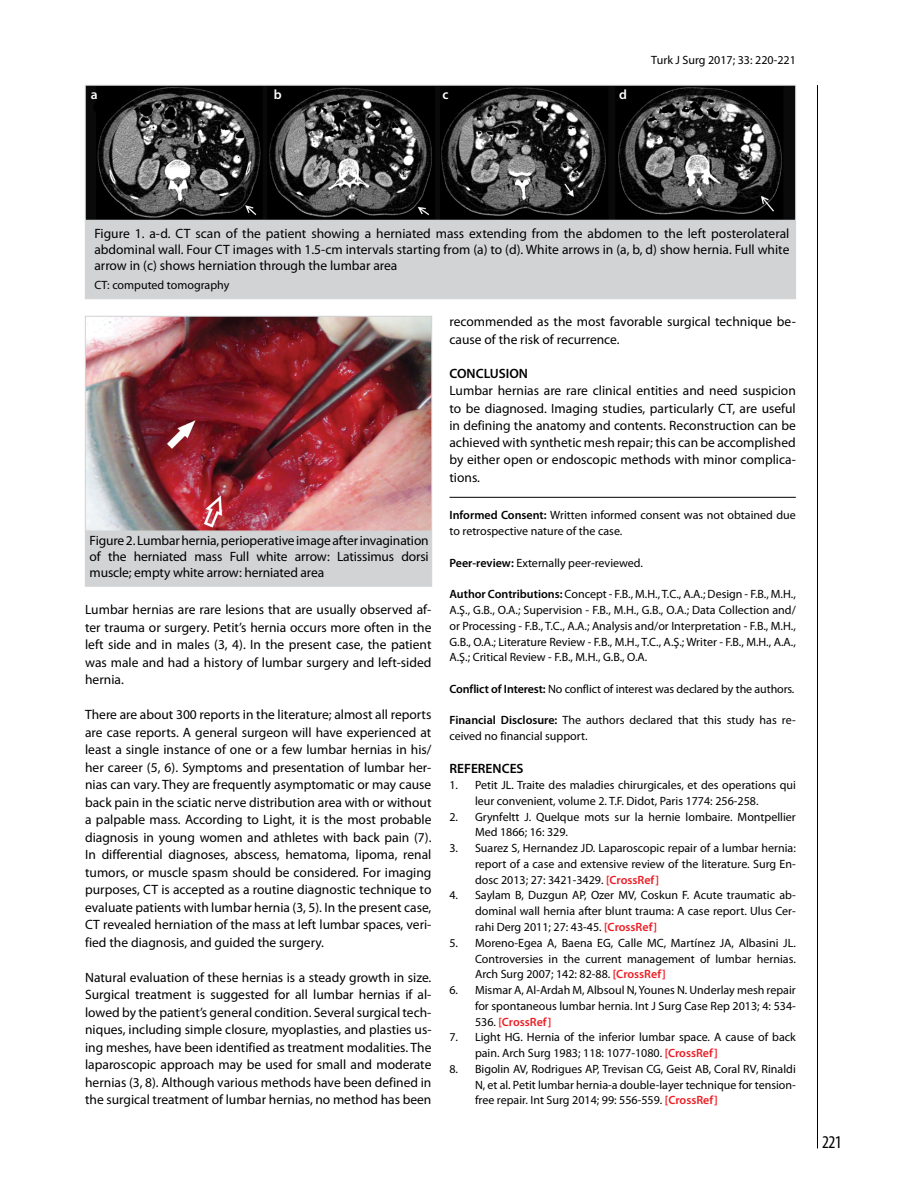
<style>
.page{position:relative;width:915px;height:1191px;background:#fff}
.page>*{position:absolute;margin:0;border:0;box-sizing:border-box;transform-origin:0 0}
.t1{font:condensed 18px "Myriad Pro";color:#000}
.t2{font:13.5px/17.5px "Myriad Pro";color:#000;text-align:justify}
.t3{font:600 13.5px "Myriad Pro";color:#000}
.t4{font:600 13.5px "Myriad Pro";color:#fff}
.t5{font:12px/15.8px "Myriad Pro";color:#000;text-align:justify}
.s1{font-weight:600}
.s2{font-weight:600;color:#ed1d24}
</style>
<div class="page">
<hr style="left:449px;top:497px;width:346px;height:1px;background:#000">
<img style="left:87px;top:87px;width:706px;height:131px">
<div style="left:85px;top:85px;width:710px;height:135px;border:1px solid #d1d3d4"></div>
<div style="left:85px;top:220px;width:710px;height:79px;background:#d1d3d4"></div>
<img style="left:87px;top:318px;width:343px;height:211px">
<div style="left:85px;top:316px;width:347px;height:215px;border:1px solid #d1d3d4"></div>
<div style="left:85px;top:531px;width:347px;height:55px;background:#d1d3d4"></div>
<hr style="left:816px;top:85px;width:1px;height:1063px;background:#000">
<p class="t4" style="left:91px;top:86px;width:8px">a</p>
<p class="t4" style="left:274px;top:86px;width:9px">b</p>
<p class="t4" style="left:442px;top:86px;width:8px">c</p>
<p class="t4" style="left:619px;top:86px;width:9px">d</p>
<p class="t5" style="left:651px;top:52px;width:146px">Turk J Surg 2017; 33: 220-221</p>
<p class="t2" style="left:94px;top:225px;width:696px;line-height:16.2px">Figure 1. a-d. CT scan of the patient showing a herniated mass extending from the abdomen to the left posterolateral abdominal wall. Four CT images with 1.5-cm intervals starting from (a) to (d). White arrows in (a, b, d) show hernia. Full white arrow in (c) shows herniation through the lumbar area</p>
<p class="t5" style="left:94px;top:277px;width:136px">CT: computed tomography</p>
<p class="t2" style="left:90px;top:532px;width:340px;line-height:16.2px">Figure 2. Lumbar hernia, perioperative image after invagination of the herniated mass Full white arrow: Latissimus dorsi muscle; empty white arrow: herniated area</p>
<p class="t2" style="left:85px;top:601px;width:348px">Lumbar hernias are rare lesions that are usually observed af&shy;ter trauma or surgery. Petit’s hernia occurs more often in the left side and in males (3, 4). In the present case, the patient was male and had a history of lumbar surgery and left-sided hernia.</p>
<p class="t2" style="left:85px;top:706px;width:348px">There are about 300 reports in the literature; almost all reports are case reports. A general surgeon will have experienced at least a single instance of one or a few lumbar hernias in his/ her career (5, 6). Symptoms and presentation of lumbar her&shy;nias can vary. They are frequently asymptomatic or may cause back pain in the sciatic nerve distribution area with or without a palpable mass. According to Light, it is the most probable diagnosis in young women and athletes with back pain (7).<br>In differential diagnoses, abscess, hematoma, lipoma, renal tumors, or muscle spasm should be considered. For imaging purposes, CT is accepted as a routine diagnostic technique to evaluate patients with lumbar hernia (3, 5). In the present case, CT revealed herniation of the mass at left lumbar spaces, veri&shy;fied the diagnosis, and guided the surgery.</p>
<p class="t2" style="left:85px;top:968px;width:348px">Natural evaluation of these hernias is a steady growth in size.<br>Surgical treatment is suggested for all lumbar hernias if al&shy;lowed by the patient’s general condition. Several surgical tech&shy;niques, including simple closure, myoplasties, and plasties us&shy;ing meshes, have been identified as treatment modalities. The laparoscopic approach may be used for small and moderate hernias (3, 8). Although various methods have been defined in the surgical treatment of lumbar hernias, no method has been</p>
<p class="t2" style="left:449px;top:313px;width:348px">recommended as the most favorable surgical technique be&shy;cause of the risk of recurrence.</p>
<p class="t3" style="left:449px;top:365px;width:80px">CONCLUSION</p>
<p class="t2" style="left:449px;top:382px;width:348px">Lumbar hernias are rare clinical entities and need suspicion to be diagnosed. Imaging studies, particularly CT, are useful in defining the anatomy and contents. Reconstruction can be achieved with synthetic mesh repair; this can be accomplished by either open or endoscopic methods with minor complica&shy;tions.</p>
<p class="t5" style="left:449px;top:507px;width:348px"><span class="s1">Informed Consent:</span> Written informed consent was not obtained due to retrospective nature of the case.</p>
<p class="t5" style="left:449px;top:554px;width:195px"><span class="s1">Peer-review:</span> Externally peer-reviewed.</p>
<p class="t5" style="left:449px;top:586px;width:348px"><span class="s1">Author Contributions:</span> Concept - F.B., M.H., T.C., A.A.; Design - F.B., M.H., A.Ş., G.B., O.A.; Supervision - F.B., M.H., G.B., O.A.; Data Collection and/ or Processing - F.B., T.C., A.A.; Analysis and/or Interpretation - F.B., M.H., G.B., O.A.; Literature Review - F.B., M.H., T.C., A.Ş.; Writer - F.B., M.H., A.A., A.Ş.; Critical Review - F.B., M.H., G.B., O.A.</p>
<p class="t5" style="left:449px;top:680px;width:346px"><span class="s1">Conflict of Interest:</span> No conflict of interest was declared by the authors.</p>
<p class="t5" style="left:449px;top:712px;width:348px"><span class="s1">Financial Disclosure:</span> The authors declared that this study has re&shy;ceived no financial support.</p>
<p class="t3" style="left:449px;top:760px;width:76px">REFERENCES</p>
<p class="t5" style="left:475px;top:777px;width:322px;text-indent:-26px">1. Petit JL. Traite des maladies chirurgicales, et des operations qui leur convenient, volume 2. T.F. Didot, Paris 1774: 256-258.</p>
<p class="t5" style="left:475px;top:808px;width:322px;text-indent:-26px">2. Grynfeltt J. Quelque mots sur la hernie lombaire. Montpellier<br>Med 1866; 16: 329.</p>
<p class="t5" style="left:475px;top:840px;width:322px;text-indent:-26px">3. Suarez S, Hernandez JD. Laparoscopic repair of a lumbar hernia: report of a case and extensive review of the literature. Surg En&shy;dosc 2013; 27: 3421-3429. <span class="s2">[CrossRef]</span></p>
<p class="t5" style="left:475px;top:887px;width:322px;text-indent:-26px">4. Saylam B, Duzgun AP, Ozer MV, Coskun F. Acute traumatic ab&shy;dominal wall hernia after blunt trauma: A case report. Ulus Cer&shy;rahi Derg 2011; 27: 43-45. <span class="s2">[CrossRef]</span></p>
<p class="t5" style="left:475px;top:934px;width:322px;text-indent:-26px">5. Moreno-Egea A, Baena EG, Calle MC, Martínez JA, Albasini JL.<br>Controversies in the current management of lumbar hernias.<br>Arch Surg 2007; 142: 82-88. <span class="s2">[CrossRef]</span></p>
<p class="t5" style="left:475px;top:982px;width:322px;text-indent:-26px">6. Mismar A, Al-Ardah M, Albsoul N, Younes N. Underlay mesh repair for spontaneous lumbar hernia. Int J Surg Case Rep 2013; 4: 534- 536. <span class="s2">[CrossRef]</span></p>
<p class="t5" style="left:475px;top:1029px;width:322px;text-indent:-26px">7. Light HG. Hernia of the inferior lumbar space. A cause of back pain. Arch Surg 1983; 118: 1077-1080. <span class="s2">[CrossRef]</span></p>
<p class="t5" style="left:475px;top:1060px;width:322px;text-indent:-26px">8. Bigolin AV, Rodrigues AP, Trevisan CG, Geist AB, Coral RV, Rinaldi N, et al. Petit lumbar hernia-a double-layer technique for tension&shy;free repair. Int Surg 2014; 99: 556-559. <span class="s2">[CrossRef]</span></p>
<h1 class="t1" style="left:821px;top:1131px;width:21px">221</h1>
</div>
